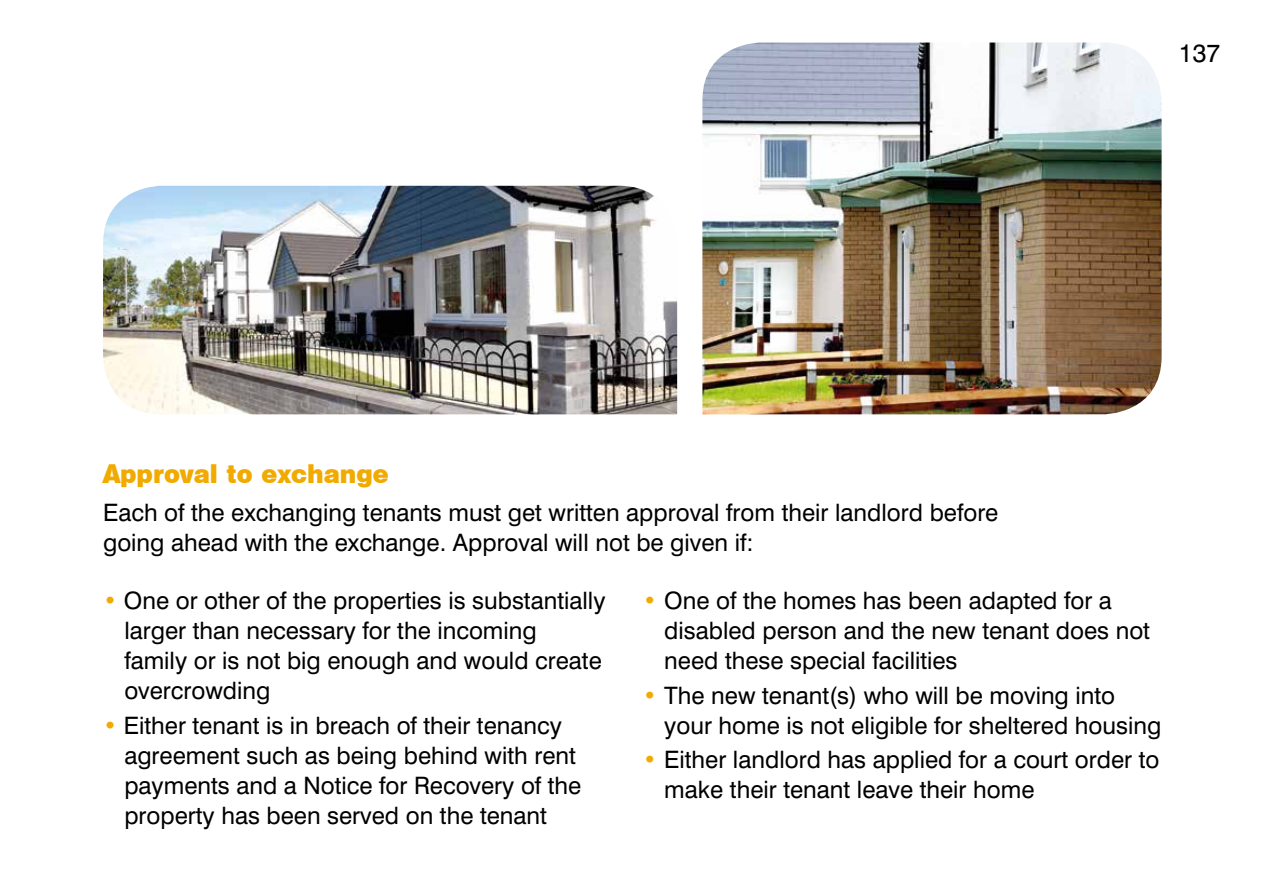
<style>
.page{position:relative;width:1263px;height:893px;background:#fff}
.page>*{position:absolute;margin:0;border:0;box-sizing:border-box;transform-origin:0 0}
.t1{font:25.2px "Swiss 721 BT";color:#000}
.t2{font:24px/30px "Swiss 721 BT";color:#000}
.t3{font:24px "Swiss 721 BT Black No 2";color:#f0aa00}
.s1{color:#f0aa00}
</style>
<div class="page">
<img style="left:103px;top:186px;width:574px;height:228px">
<img style="left:702px;top:43px;width:459px;height:371px">
<p class="t1" style="left:1179px;top:38px;width:43px">137</p>
<p class="t3" style="left:103px;top:457px;width:287px">Approval to exchange</p>
<p class="t2" style="left:103px;top:497px;width:897px">Each of the exchanging tenants must get written approval from their landlord before going ahead with the exchange. Approval will not be given if:</p>
<p class="t2" style="left:124px;top:586px;width:483px;text-indent:-21px"><span class="s1">•</span> One or other of the properties is substantially larger than necessary for the incoming family or is not big enough and would create overcrowding</p>
<p class="t2" style="left:124px;top:710px;width:459px;text-indent:-21px"><span class="s1">•</span> Either tenant is in breach of their tenancy agreement such as being behind with rent payments and a Notice for Recovery of the property has been served on the tenant</p>
<p class="t2" style="left:664px;top:586px;width:487px;text-indent:-21px"><span class="s1">•</span> One of the homes has been adapted for a disabled person and the new tenant does not need these special facilities</p>
<p class="t2" style="left:664px;top:680px;width:498px;text-indent:-21px"><span class="s1">•</span> The new tenant(s) who will be moving into your home is not eligible for sheltered housing</p>
<p class="t2" style="left:664px;top:744px;width:497px;text-indent:-21px"><span class="s1">•</span> Either landlord has applied for a court order to make their tenant leave their home</p>
</div>
